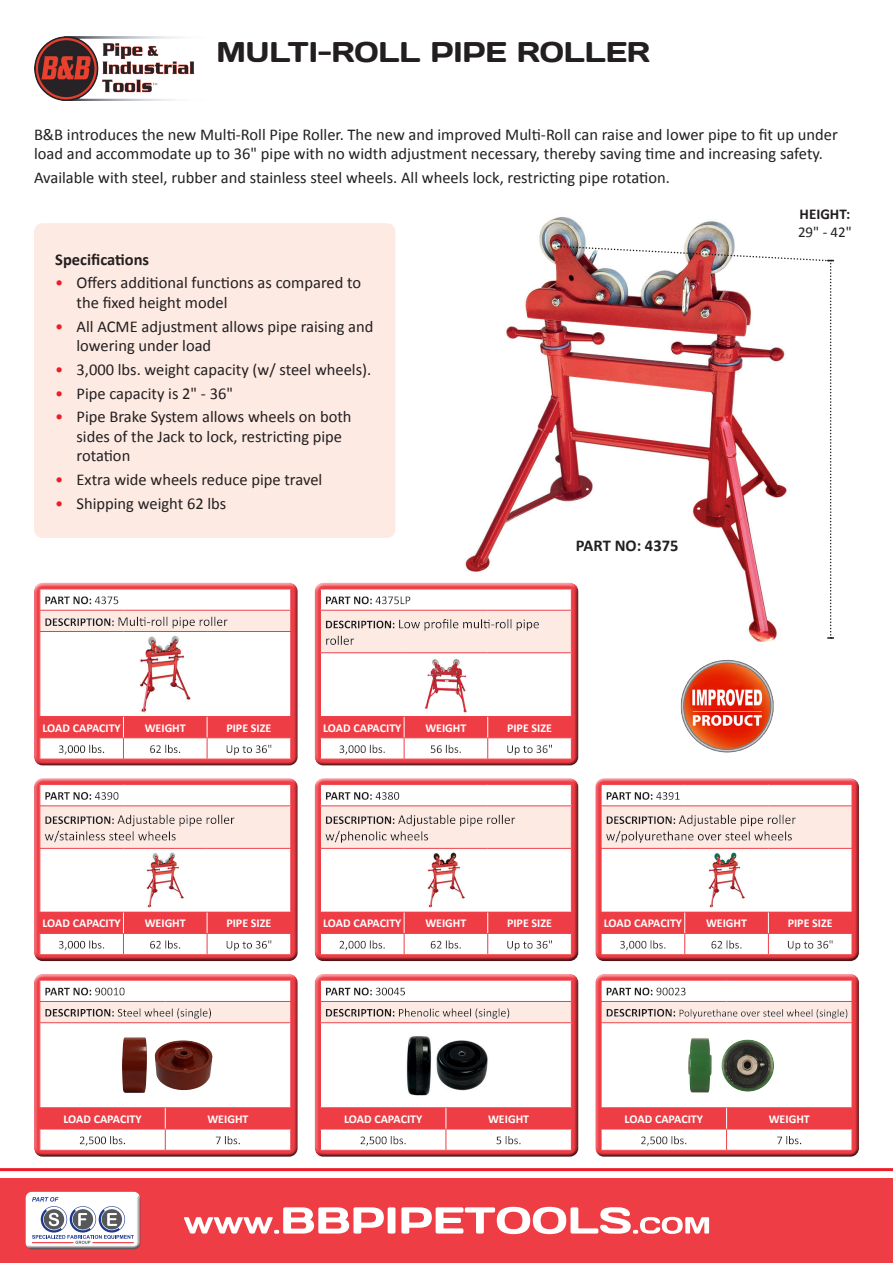
<style>
.page{position:relative;width:893px;height:1263px;background:#fff}
.page>*{position:absolute;margin:0;border:0;box-sizing:border-box;transform-origin:0 0}
.t1{font:28.5px "Days One";color:#231f20}
.Bulleted_List_1{font:16.5px/19.5px "Calibri";color:#231f20}
.Paragraph_Body{font:16.5px/19.5px "Calibri";color:#231f20}
.Paragraph_Subheading{font:700 16.5px "Calibri";color:#231f20}
.t2{font:700 15px/18px "Calibri";color:#231f20}
.t3{font:700 12px "Calibri";color:#fff}
.s1{color:#ee1c28}
.s2{font-weight:400}
</style>
<div class="page">
<div style="left:0;top:1178px;width:893px;height:85px;background:#ee3d45"></div>
<hr style="left:0;top:1168px;width:893px;height:3px;background:#ee1c28">
<svg style="left:184px;top:1207px;width:211px;height:27px"></svg>
<svg style="left:401px;top:1207px;width:308px;height:27px"></svg>
<div style="left:25px;top:1190px;width:116px;height:57px;background:#fff;opacity:.75"></div>
<div style="left:25px;top:1192px;width:116px;height:58px;background:#231f20;opacity:.75"></div>
<img style="left:539px;top:217px;width:196px;height:28px">
<img style="left:34px;top:36px;width:161px;height:64px">
<div style="left:595px;top:976px;width:268px;height:182px;background:#231f20;opacity:.75"></div>
<div style="left:34px;top:976px;width:268px;height:182px;background:#231f20;opacity:.75"></div>
<div style="left:314px;top:976px;width:269px;height:182px;background:#231f20;opacity:.75"></div>
<div style="left:314px;top:780px;width:269px;height:182px;background:#231f20;opacity:.75"></div>
<div style="left:34px;top:780px;width:268px;height:182px;background:#231f20;opacity:.75"></div>
<div style="left:34px;top:584px;width:268px;height:183px;background:#231f20;opacity:.75"></div>
<div style="left:314px;top:584px;width:269px;height:183px;background:#231f20;opacity:.75"></div>
<svg style="left:320px;top:245px;width:514px;height:514px"></svg>
<div style="left:34px;top:223px;width:361px;height:315px;background:#fdeae3;border-radius:9px"></div>
<div style="left:595px;top:780px;width:268px;height:182px;background:#231f20;opacity:.75"></div>
<p class="t1" style="left:216px;top:34px;width:435px">MULTI-ROLL PIPE ROLLER</p>
<p class="Paragraph_Body" style="left:34px;top:125px;width:805px">B&amp;B introduces the new Multi-Roll Pipe Roller. The new and improved Multi-Roll can raise and lower pipe to fit up under load and accommodate up to 36" pipe with no width adjustment necessary, thereby saving time and increasing safety.</p>
<p class="Paragraph_Body" style="left:34px;top:168px;width:637px">Available with steel, rubber and stainless steel wheels. All wheels lock, restricting pipe rotation.</p>
<p class="Paragraph_Subheading" style="left:55px;top:249px;width:95px">Specifications</p>
<p class="Bulleted_List_1" style="left:77px;top:273px;width:286px;text-indent:-21px"><span class="s1">•</span> Offers additional functions as compared to the fixed height model</p>
<p class="Bulleted_List_1" style="left:77px;top:316px;width:298px;text-indent:-21px"><span class="s1">•</span> All ACME adjustment allows pipe raising and lowering under load</p>
<p class="Bulleted_List_1" style="left:55px;top:360px;width:318px"><span class="s1">•</span> 3,000 lbs. weight capacity (w/ steel wheels).</p>
<p class="Bulleted_List_1" style="left:55px;top:383px;width:179px"><span class="s1">•</span> Pipe capacity is 2" - 36"</p>
<p class="Bulleted_List_1" style="left:77px;top:407px;width:276px;text-indent:-21px"><span class="s1">•</span> Pipe Brake System allows wheels on both sides of the Jack to lock, restricting pipe rotation</p>
<p class="Bulleted_List_1" style="left:55px;top:470px;width:269px"><span class="s1">•</span> Extra wide wheels reduce pipe travel</p>
<p class="Bulleted_List_1" style="left:55px;top:494px;width:173px"><span class="s1">•</span> Shipping weight 62 lbs</p>
<p class="Paragraph_Subheading" style="left:576px;top:534px;width:104px">PART NO: 4375</p>
<p class="t3" style="left:42px;top:720px;width:80px">LOAD CAPACITY</p>
<p class="t3" style="left:145px;top:720px;width:43px">WEIGHT</p>
<p class="t3" style="left:226px;top:720px;width:47px">PIPE SIZE</p>
<p class="t3" style="left:323px;top:720px;width:80px">LOAD CAPACITY</p>
<p class="t3" style="left:425px;top:720px;width:43px">WEIGHT</p>
<p class="t3" style="left:507px;top:720px;width:47px">PIPE SIZE</p>
<p class="t2" style="left:798px;top:205px;width:55px">HEIGHT:<br><span class="s2">29" - 42"</span></p>
<p class="t3" style="left:42px;top:916px;width:80px">LOAD CAPACITY</p>
<p class="t3" style="left:145px;top:916px;width:43px">WEIGHT</p>
<p class="t3" style="left:226px;top:916px;width:47px">PIPE SIZE</p>
<p class="t3" style="left:323px;top:916px;width:80px">LOAD CAPACITY</p>
<p class="t3" style="left:425px;top:916px;width:43px">WEIGHT</p>
<p class="t3" style="left:507px;top:916px;width:47px">PIPE SIZE</p>
<p class="t3" style="left:604px;top:916px;width:80px">LOAD CAPACITY</p>
<p class="t3" style="left:706px;top:916px;width:43px">WEIGHT</p>
<p class="t3" style="left:788px;top:916px;width:47px">PIPE SIZE</p>
<p class="t3" style="left:63px;top:1111px;width:80px">LOAD CAPACITY</p>
<p class="t3" style="left:207px;top:1111px;width:43px">WEIGHT</p>
<p class="t3" style="left:344px;top:1111px;width:80px">LOAD CAPACITY</p>
<p class="t3" style="left:488px;top:1111px;width:43px">WEIGHT</p>
<p class="t3" style="left:625px;top:1111px;width:80px">LOAD CAPACITY</p>
<p class="t3" style="left:769px;top:1111px;width:43px">WEIGHT</p>
</div>
